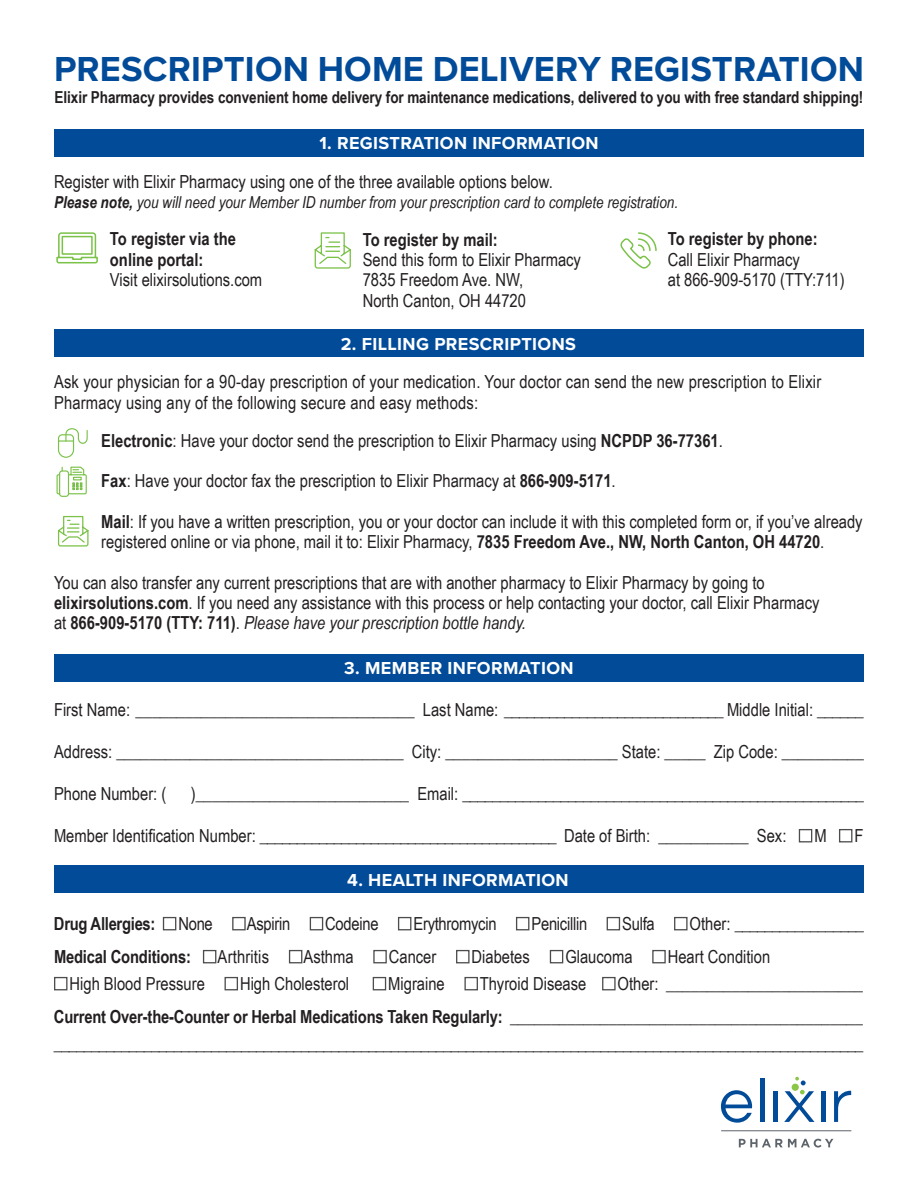
<style>
.page{position:relative;width:918px;height:1188px;background:#fff}
.page>*{position:absolute;margin:0;border:0;box-sizing:border-box;transform-origin:0 0}
.t1{font:700 36px "Proxima Nova";letter-spacing:.005em;color:#024b99}
.t2{font:18px/20.2px "Arial Narrow";color:#231f20}
.t3{font:700 18px/20.2px "Arial Narrow";color:#231f20}
.t4{font:700 18px "Proxima Nova";letter-spacing:.02em;color:#fff}
.t5{font:700 16.5px "Arial Narrow";letter-spacing:-.005em;color:#231f20}
.t6{font:italic 16.5px "Arial Narrow";color:#231f20}
.s1{font-weight:700}
.s2{font-style:italic}
</style>
<div class="page">
<div style="left:54px;top:654px;width:810px;height:27px;background:#024b99"></div>
<div style="left:799px;top:829px;width:13px;height:13px;background:#fff;border:1px solid #4d4d4d"></div>
<div style="left:839px;top:829px;width:13px;height:13px;background:#fff;border:1px solid #4d4d4d"></div>
<div style="left:163px;top:917px;width:13px;height:13px;background:#fff;border:1px solid #4d4d4d"></div>
<div style="left:232px;top:917px;width:14px;height:13px;background:#fff;border:1px solid #4d4d4d"></div>
<div style="left:310px;top:917px;width:13px;height:13px;background:#fff;border:1px solid #4d4d4d"></div>
<div style="left:398px;top:917px;width:13px;height:13px;background:#fff;border:1px solid #4d4d4d"></div>
<div style="left:516px;top:917px;width:13px;height:13px;background:#fff;border:1px solid #4d4d4d"></div>
<div style="left:607px;top:917px;width:13px;height:13px;background:#fff;border:1px solid #4d4d4d"></div>
<div style="left:674px;top:917px;width:14px;height:13px;background:#fff;border:1px solid #4d4d4d"></div>
<div style="left:203px;top:950px;width:13px;height:13px;background:#fff;border:1px solid #4d4d4d"></div>
<div style="left:289px;top:950px;width:13px;height:13px;background:#fff;border:1px solid #4d4d4d"></div>
<div style="left:373px;top:950px;width:14px;height:13px;background:#fff;border:1px solid #4d4d4d"></div>
<div style="left:456px;top:950px;width:14px;height:13px;background:#fff;border:1px solid #4d4d4d"></div>
<div style="left:550px;top:950px;width:13px;height:13px;background:#fff;border:1px solid #4d4d4d"></div>
<div style="left:652px;top:950px;width:14px;height:13px;background:#fff;border:1px solid #4d4d4d"></div>
<div style="left:54px;top:977px;width:13px;height:13px;background:#fff;border:1px solid #4d4d4d"></div>
<div style="left:225px;top:977px;width:13px;height:13px;background:#fff;border:1px solid #4d4d4d"></div>
<div style="left:373px;top:977px;width:13px;height:13px;background:#fff;border:1px solid #4d4d4d"></div>
<div style="left:464px;top:977px;width:14px;height:13px;background:#fff;border:1px solid #4d4d4d"></div>
<div style="left:602px;top:977px;width:14px;height:13px;background:#fff;border:1px solid #4d4d4d"></div>
<div style="left:54px;top:866px;width:810px;height:27px;background:#024b99"></div>
<svg style="left:56px;top:232px;width:42px;height:32px"></svg>
<div style="left:54px;top:129px;width:810px;height:28px;background:#024b99"></div>
<div style="left:54px;top:330px;width:810px;height:27px;background:#024b99"></div>
<svg style="left:314px;top:232px;width:37px;height:37px"></svg>
<svg style="left:620px;top:232px;width:37px;height:37px"></svg>
<svg style="left:57px;top:516px;width:32px;height:31px"></svg>
<svg style="left:56px;top:466px;width:31px;height:31px"></svg>
<svg style="left:57px;top:428px;width:31px;height:30px"></svg>
<svg style="left:721px;top:1090px;width:31px;height:33px"></svg>
<hr style="left:760px;top:1078px;width:4px;height:44px;background:#024b99">
<hr style="left:773px;top:1091px;width:4px;height:31px;background:#024b99">
<hr style="left:822px;top:1091px;width:4px;height:31px;background:#024b99">
<svg style="left:834px;top:1091px;width:17px;height:31px"></svg>
<svg style="left:784px;top:1077px;width:30px;height:45px"></svg>
<svg style="left:739px;top:1139px;width:94px;height:9px"></svg>
<hr style="left:721px;top:1131px;width:130px;height:1px;background:#5d636a">
<h1 class="t1" style="left:54px;top:42px;width:811px">PRESCRIPTION HOME DELIVERY REGISTRATION</h1>
<p class="t5" style="left:55px;top:85px;width:810px">Elixir Pharmacy provides convenient home delivery for maintenance medications, delivered to you with free standard shipping!</p>
<h2 class="t4" style="left:319px;top:130px;width:281px">1. REGISTRATION INFORMATION</h2>
<p class="t2" style="left:54px;top:171px;width:500px">Register with Elixir Pharmacy using one of the three available options below.</p>
<p class="t6" style="left:54px;top:191px;width:626px"><span class="s1">Please note,</span> you will need your Member ID number from your prescription card to complete registration.</p>
<h3 class="t3" style="left:110px;top:228px;width:128px">To register via the online portal:</h3>
<p class="t2" style="left:110px;top:269px;width:154px">Visit elixirsolutions.com</p>
<h3 class="t3" style="left:363px;top:228px;width:137px">To register by mail:</h3>
<p class="t2" style="left:363px;top:249px;width:220px">Send this form to Elixir Pharmacy<br>7835 Freedom Ave. NW,<br>North Canton, OH 44720</p>
<h2 class="t4" style="left:341px;top:331px;width:237px">2. FILLING PRESCRIPTIONS</h2>
<h3 class="t3" style="left:668px;top:228px;width:151px">To register by phone:</h3>
<p class="t2" style="left:668px;top:249px;width:134px">Call Elixir Pharmacy</p>
<p class="t2" style="left:668px;top:269px;width:178px">at 866-909-5170 (TTY:711)</p>
<p class="t2" style="left:54px;top:371px;width:769px">Ask your physician for a 90-day prescription of your medication. Your doctor can send the new prescription to Elixir<br>Pharmacy using any of the following secure and easy methods:</p>
<h3 class="t2" style="left:101px;top:430px;width:623px"><span class="s1">Electronic</span>: Have your doctor send the prescription to Elixir Pharmacy using <span class="s1">NCPDP 36-77361</span>.</h3>
<h3 class="t2" style="left:101px;top:470px;width:516px"><span class="s1">Fax</span>: Have your doctor fax the prescription to Elixir Pharmacy at <span class="s1">866-909-5171</span>.</h3>
<h3 class="t2" style="left:101px;top:511px;width:763px"><span class="s1">Mail</span>: If you have a written prescription, you or your doctor can include it with this completed form or, if you’ve already</h3>
<p class="t2" style="left:101px;top:531px;width:725px">registered online or via phone, mail it to: Elixir Pharmacy, <span class="s1">7835 Freedom Ave., NW, North Canton, OH 44720</span>.</p>
<p class="t2" style="left:54px;top:571px;width:767px">You can also transfer any current prescriptions that are with another pharmacy to Elixir Pharmacy by going to <span class="s1">elixirsolutions.com</span>. If you need any assistance with this process or help contacting your doctor, call Elixir Pharmacy at <span class="s1">866-909-5170 (TTY: 711)</span>. <span class="s2">Please have your prescription bottle handy.</span></p>
<h2 class="t4" style="left:344px;top:654px;width:231px">3. MEMBER INFORMATION</h2>
<p class="t2" style="left:54px;top:699px;width:362px">First Name: __________________________________</p>
<p class="t2" style="left:423px;top:699px;width:442px">Last Name: _____________________________ Middle Initial: ______</p>
<p class="t2" style="left:54px;top:741px;width:351px">Address: ___________________________________</p>
<p class="t2" style="left:412px;top:741px;width:295px">City: _____________________ State: _____</p>
<p class="t2" style="left:714px;top:741px;width:152px">Zip Code: __________</p>
<p class="t2" style="left:54px;top:783px;width:114px">Phone Number: (</p>
<p class="t2" style="left:191px;top:783px;width:675px">)__________________________ Email: _____________________________________________________</p>
<p class="t2" style="left:54px;top:825px;width:696px">Member Identification Number: ________________________________________ Date of Birth: ___________</p>
<p class="t2" style="left:757px;top:825px;width:31px">Sex:</p>
<p class="t2" style="left:814px;top:825px;width:14px">M</p>
<p class="t2" style="left:854px;top:825px;width:11px">F</p>
<h2 class="t4" style="left:347px;top:867px;width:223px">4. HEALTH INFORMATION</h2>
<p class="t3" style="left:54px;top:913px;width:103px">Drug Allergies:</p>
<p class="t2" style="left:178px;top:913px;width:36px">None</p>
<p class="t2" style="left:247px;top:913px;width:45px">Aspirin</p>
<p class="t2" style="left:325px;top:913px;width:55px">Codeine</p>
<p class="t2" style="left:413px;top:913px;width:85px">Erythromycin</p>
<p class="t2" style="left:531px;top:913px;width:57px">Penicillin</p>
<p class="t2" style="left:622px;top:913px;width:34px">Sulfa</p>
<p class="t2" style="left:690px;top:913px;width:176px">Other: _________________</p>
<p class="t3" style="left:54px;top:946px;width:138px">Medical Conditions:</p>
<p class="t2" style="left:218px;top:946px;width:53px">Arthritis</p>
<p class="t2" style="left:304px;top:946px;width:52px">Asthma</p>
<p class="t2" style="left:389px;top:946px;width:49px">Cancer</p>
<p class="t2" style="left:472px;top:946px;width:60px">Diabetes</p>
<p class="t2" style="left:565px;top:946px;width:69px">Glaucoma</p>
<p class="t2" style="left:668px;top:946px;width:104px">Heart Condition</p>
<p class="t2" style="left:70px;top:973px;width:137px">High Blood Pressure</p>
<p class="t2" style="left:240px;top:973px;width:111px">High Cholesterol</p>
<p class="t2" style="left:388px;top:973px;width:58px">Migraine</p>
<p class="t2" style="left:480px;top:973px;width:108px">Thyroid Disease</p>
<p class="t2" style="left:618px;top:973px;width:247px">Other: ________________________</p>
<p class="t2" style="left:54px;top:1003px;width:811px;line-height:27px"><span class="s1">Current Over-the-Counter or Herbal Medications Taken Regularly:</span> ___________________________________________ ____________________________________________________________________________________________________________</p>
</div>
